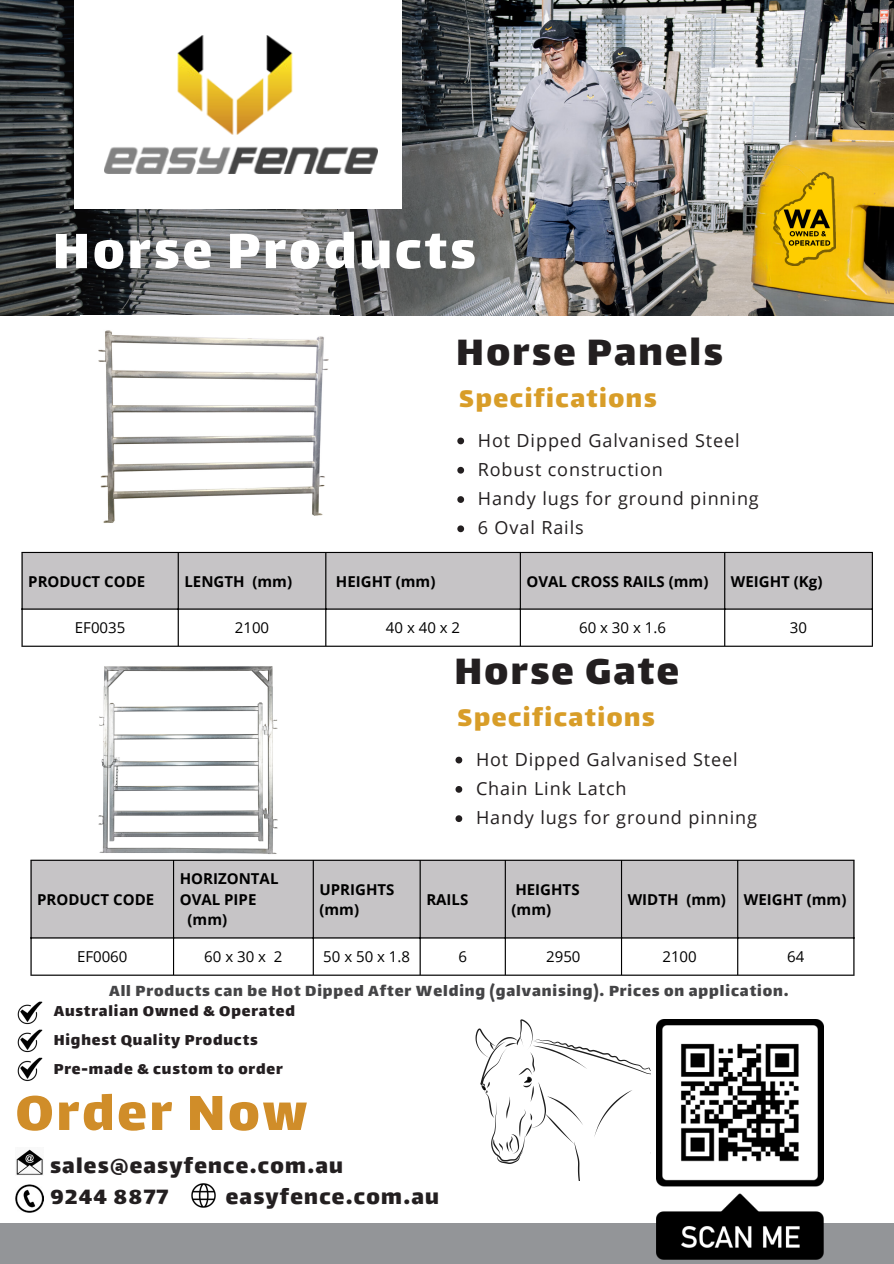
<style>
.page{position:relative;width:894px;height:1264px;background:#fff}
.page>*{position:absolute;margin:0;border:0;box-sizing:border-box;transform-origin:0 0}
.t1{font:60px "Lalezar";letter-spacing:.05em;color:#fff}
.t2{font:59.55px "Lalezar";letter-spacing:.05em;color:#d08d29}
.t3{font:45px "Lalezar";letter-spacing:.05em;color:#231f20}
.t4{font:30px "Lalezar";letter-spacing:.05em;color:#d89d28}
.t5{font:25.5px "Lalezar";letter-spacing:.05em;color:#231f20}
.t6{font:18px "Open Sans";letter-spacing:.05em;color:#231f20}
.t7{font:18px "Lalezar";letter-spacing:.05em;color:#444446}
.t8{font:17.7px/29px "Lalezar";letter-spacing:.05em;color:#241f21}
.t9{font:700 15px/20.2px "Open Sans";color:#000}
.t10{font:15px "Open Sans";color:#000}
.t11{font:15px "Open Sans";letter-spacing:.26em;color:#000}
</style>
<div class="page">
<img style="left:517px;top:0;width:376px;height:315px">
<img style="left:0;top:0;width:517px;height:315px">
<div style="left:0;top:1222px;width:893px;height:41px;background:#939598"></div>
<div style="left:74px;top:0;width:327px;height:209px;background:#fff"></div>
<img style="left:656px;top:1019px;width:167px;height:240px">
<img style="left:104px;top:36px;width:274px;height:137px">
<div style="left:23px;top:553px;width:848px;height:55px;background:#c6c4c6"></div>
<hr style="left:21px;top:553px;width:2px;height:92px;background:#000">
<hr style="left:178px;top:553px;width:1px;height:92px;background:#000">
<hr style="left:325px;top:553px;width:1px;height:92px;background:#000">
<hr style="left:519px;top:553px;width:1px;height:92px;background:#000">
<hr style="left:724px;top:553px;width:1px;height:92px;background:#000">
<hr style="left:871px;top:553px;width:1px;height:92px;background:#000">
<hr style="left:21px;top:552px;width:851px;height:1px;background:#000">
<hr style="left:21px;top:608px;width:851px;height:1px;background:#000">
<hr style="left:21px;top:645px;width:851px;height:1px;background:#000">
<img style="left:17px;top:1001px;width:26px;height:81px">
<img style="left:773px;top:173px;width:62px;height:92px">
<img style="left:98px;top:330px;width:231px;height:193px">
<img style="left:98px;top:666px;width:180px;height:188px">
<div style="left:32px;top:860px;width:821px;height:77px;background:#c6c4c6"></div>
<hr style="left:30px;top:860px;width:2px;height:114px;background:#000">
<hr style="left:173px;top:860px;width:1px;height:114px;background:#000">
<hr style="left:312px;top:860px;width:2px;height:114px;background:#000">
<hr style="left:419px;top:860px;width:1px;height:114px;background:#000">
<hr style="left:504px;top:860px;width:1px;height:114px;background:#000">
<hr style="left:620px;top:860px;width:2px;height:114px;background:#000">
<hr style="left:737px;top:860px;width:1px;height:114px;background:#000">
<hr style="left:853px;top:860px;width:1px;height:114px;background:#000">
<hr style="left:30px;top:859px;width:824px;height:1px;background:#000">
<hr style="left:30px;top:937px;width:824px;height:1px;background:#000">
<hr style="left:30px;top:974px;width:824px;height:1px;background:#000">
<svg style="left:475px;top:1019px;width:175px;height:161px"></svg>
<svg style="left:457px;top:437px;width:7px;height:7px"></svg>
<svg style="left:457px;top:467px;width:7px;height:6px"></svg>
<svg style="left:457px;top:496px;width:7px;height:7px"></svg>
<svg style="left:457px;top:525px;width:7px;height:7px"></svg>
<svg style="left:455px;top:756px;width:7px;height:7px"></svg>
<svg style="left:455px;top:786px;width:7px;height:6px"></svg>
<svg style="left:455px;top:815px;width:7px;height:7px"></svg>
<img style="left:15px;top:1184px;width:29px;height:28px">
<img style="left:16px;top:1149px;width:27px;height:26px">
<img style="left:191px;top:1183px;width:25px;height:25px">
<p class="t1" style="left:53px;top:212px;width:424px">Horse Products</p>
<p class="t3" style="left:456px;top:323px;width:268px">Horse Panels</p>
<p class="t4" style="left:458px;top:379px;width:199px">Specifications</p>
<p class="t6" style="left:477px;top:427px;width:263px">Hot Dipped Galvanised Steel</p>
<p class="t6" style="left:477px;top:456px;width:186px">Robust construction</p>
<p class="t6" style="left:477px;top:486px;width:282px">Handy lugs for ground pinning</p>
<p class="t6" style="left:477px;top:515px;width:107px">6 Oval Rails</p>
<p class="t9" style="left:28px;top:571px;width:118px">PRODUCT CODE</p>
<p class="t9" style="left:184px;top:571px;width:109px">LENGTH (mm)</p>
<p class="t9" style="left:336px;top:571px;width:101px">HEIGHT (mm)</p>
<p class="t9" style="left:526px;top:571px;width:183px">OVAL CROSS RAILS (mm)</p>
<p class="t9" style="left:730px;top:571px;width:93px">WEIGHT (Kg)</p>
<p class="t10" style="left:75px;top:617px;width:52px">EF0035</p>
<p class="t10" style="left:235px;top:617px;width:36px">2100</p>
<p class="t11" style="left:386px;top:617px;width:76px">40x40x2</p>
<p class="t10" style="left:579px;top:617px;width:88px">60 x 30 x 1.6</p>
<p class="t10" style="left:789px;top:617px;width:19px">30</p>
<p class="t3" style="left:454px;top:642px;width:226px">Horse Gate</p>
<p class="t4" style="left:457px;top:698px;width:199px">Specifications</p>
<p class="t9" style="left:37px;top:888px;width:118px">PRODUCT CODE</p>
<p class="t9" style="left:180px;top:868px;width:100px">HORIZONTAL<br>OVAL PIPE</p>
<p class="t9" style="left:187px;top:909px;width:41px">(mm)</p>
<p class="t6" style="left:476px;top:746px;width:263px">Hot Dipped Galvanised Steel</p>
<p class="t6" style="left:476px;top:775px;width:152px">Chain Link Latch</p>
<p class="t6" style="left:476px;top:805px;width:282px">Handy lugs for ground pinning</p>
<p class="t9" style="left:319px;top:878px;width:76px">UPRIGHTS (mm)</p>
<p class="t9" style="left:426px;top:888px;width:43px">RAILS</p>
<p class="t9" style="left:511px;top:878px;width:70px">HEIGHTS (mm)</p>
<p class="t9" style="left:627px;top:888px;width:100px">WIDTH (mm)</p>
<p class="t9" style="left:743px;top:888px;width:104px">WEIGHT (mm)</p>
<p class="t10" style="left:77px;top:946px;width:52px">EF0060</p>
<p class="t10" style="left:204px;top:946px;width:80px">60x30x 2</p>
<p class="t10" style="left:323px;top:946px;width:88px">50 x 50 x 1.8</p>
<p class="t10" style="left:458px;top:946px;width:10px">6</p>
<p class="t10" style="left:546px;top:946px;width:36px">2950</p>
<p class="t10" style="left:662px;top:946px;width:36px">2100</p>
<p class="t10" style="left:787px;top:946px;width:19px">64</p>
<p class="t7" style="left:109px;top:978px;width:681px">All Products can be Hot Dipped After Welding (galvanising). Prices on application.</p>
<p class="t8" style="left:54px;top:995px;width:243px">Australian Owned &amp; Operated<br>Highest Quality Products<br>Pre-made &amp; custom to order</p>
<p class="t2" style="left:15px;top:1074px;width:293px">Order Now</p>
<p class="t5" style="left:50px;top:1148px;width:294px">sales@easyfence.com.au</p>
<p class="t5" style="left:50px;top:1180px;width:120px">9244 8877</p>
<p class="t5" style="left:226px;top:1180px;width:215px">easyfence.com.au</p>
</div>
